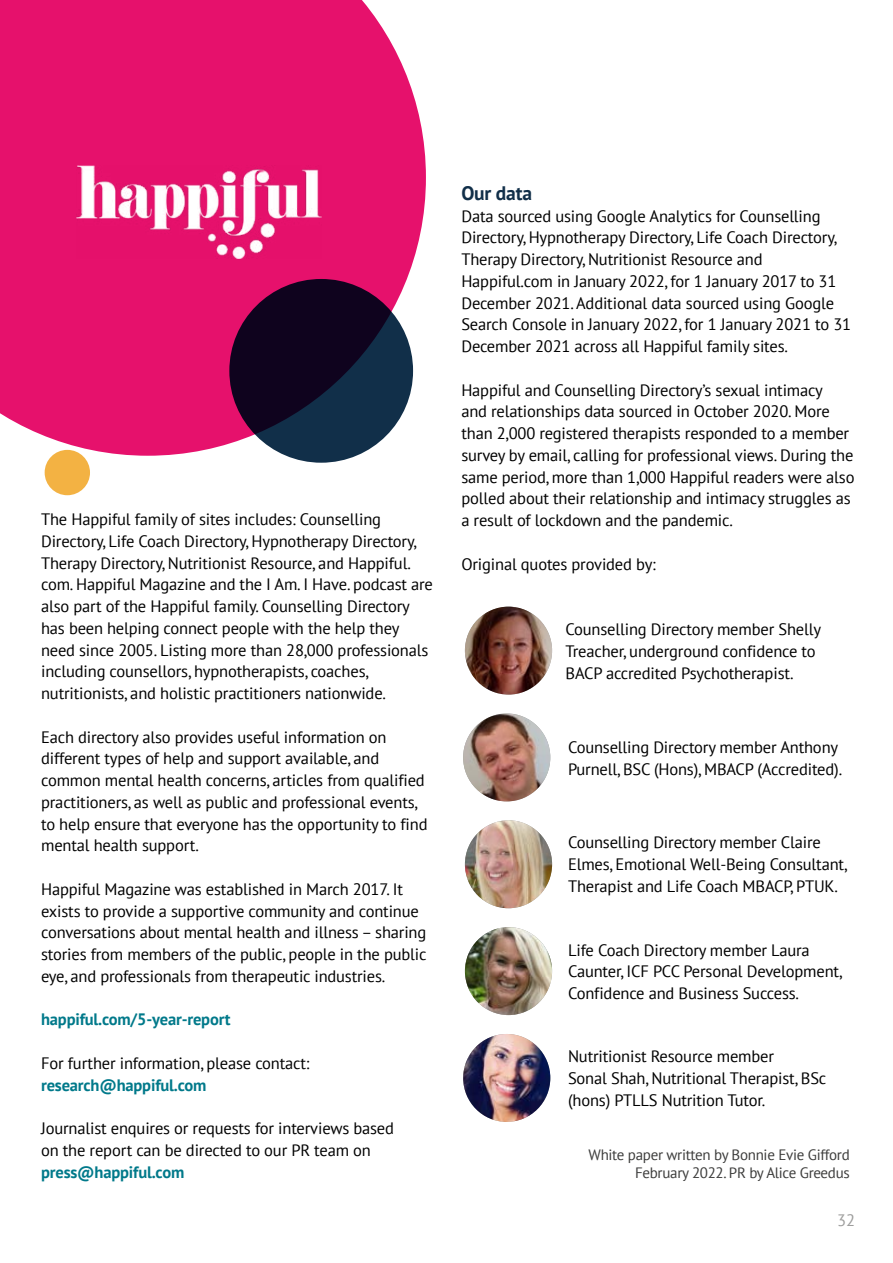
<style>
.page{position:relative;width:893px;height:1263px;background:#fff}
.page>*{position:absolute;margin:0;border:0;box-sizing:border-box;transform-origin:0 0}
.t1{font:700 19.5px "PT Sans";letter-spacing:-.01em;color:#112f49}
.t2{font:16.5px/21.8px "PT Sans";letter-spacing:-.01em;color:#000}
.t3{font:700 16.5px "PT Sans";letter-spacing:-.01em;color:#00798a}
.t4{font:16.5px "PT Sans";color:#9d9d9c}
.t5{font:15px/18px "PT Sans";letter-spacing:-.02em;color:#3c3c3b;text-align:right}
</style>
<div class="page">
<img style="left:465px;top:607px;width:87px;height:87px;border-radius:44px">
<img style="left:463px;top:713px;width:87px;height:88px;border-radius:44px">
<img style="left:465px;top:820px;width:87px;height:88px;border-radius:44px">
<img style="left:465px;top:927px;width:87px;height:88px;border-radius:44px">
<img style="left:463px;top:1034px;width:87px;height:88px;border-radius:44px">
<svg style="left:0;top:0;width:426px;height:456px;background:#e72377"></svg>
<svg style="left:229px;top:279px;width:184px;height:184px;background:#111530"></svg>
<img style="left:76px;top:166px;width:245px;height:93px">
<div style="left:45px;top:450px;width:45px;height:45px;background:#f3b243;border-radius:50%"></div>
<p class="t2" style="left:41px;top:508px;width:393px">The Happiful family of sites includes: Counselling Directory, Life Coach Directory, Hypnotherapy Directory, Therapy Directory, Nutritionist Resource, and Happiful. com. Happiful Magazine and the I Am. I Have. podcast are also part of the Happiful family. Counselling Directory has been helping connect people with the help they need since 2005. Listing more than 28,000 professionals including counsellors, hypnotherapists, coaches, nutritionists, and holistic practitioners nationwide.</p>
<p class="t2" style="left:41px;top:726px;width:388px">Each directory also provides useful information on different types of help and support available, and common mental health concerns, articles from qualified practitioners, as well as public and professional events, to help ensure that everyone has the opportunity to find mental health support.</p>
<p class="t2" style="left:41px;top:878px;width:387px">Happiful Magazine was established in March 2017. It exists to provide a supportive community and continue conversations about mental health and illness – sharing stories from members of the public, people in the public eye, and professionals from therapeutic industries.</p>
<p class="t3" style="left:41px;top:1009px;width:191px">happiful.com/5-year-report</p>
<p class="t2" style="left:41px;top:1052px;width:270px">For further information, please contact:</p>
<p class="t3" style="left:41px;top:1074px;width:167px">research@happiful.com</p>
<p class="t2" style="left:41px;top:1117px;width:354px">Journalist enquires or requests for interviews based on the report can be directed to our PR team on</p>
<p class="t3" style="left:41px;top:1161px;width:145px">press@happiful.com</p>
<p class="t1" style="left:461px;top:180px;width:72px">Our data</p>
<p class="t2" style="left:461px;top:205px;width:391px">Data sourced using Google Analytics for Counselling Directory, Hypnotherapy Directory, Life Coach Directory, Therapy Directory, Nutritionist Resource and Happiful.com in January 2022, for 1 January 2017 to 31<br>December 2021. Additional data sourced using Google Search Console in January 2022, for 1 January 2021 to 31<br>December 2021 across all Happiful family sites.</p>
<p class="t2" style="left:461px;top:379px;width:395px">Happiful and Counselling Directory’s sexual intimacy<br>and relationships data sourced in October 2020. More than 2,000 registered therapists responded to a member survey by email, calling for professional views. During the same period, more than 1,000 Happiful readers were also polled about their relationship and intimacy struggles as a result of lockdown and the pandemic.</p>
<p class="t2" style="left:461px;top:553px;width:196px">Original quotes provided by:</p>
<p class="t2" style="left:566px;top:618px;width:257px">Counselling Directory member Shelly<br>Treacher, underground confidence to<br>BACP accredited Psychotherapist.</p>
<p class="t2" style="left:568px;top:736px;width:276px">Counselling Directory member Anthony<br>Purnell, BSC (Hons), MBACP (Accredited).</p>
<p class="t2" style="left:568px;top:831px;width:281px">Counselling Directory member Claire<br>Elmes, Emotional Well-Being Consultant,<br>Therapist and Life Coach MBACP, PTUK.</p>
<p class="t2" style="left:568px;top:938px;width:276px">Life Coach Directory member Laura<br>Caunter, ICF PCC Personal Development,<br>Confidence and Business Success.</p>
<p class="t2" style="left:568px;top:1045px;width:260px">Nutritionist Resource member<br>Sonal Shah, Nutritional Therapist, BSc (hons) PTLLS Nutrition Tutor.</p>
<p class="t5" style="left:589px;top:1145px;width:263px">White paper written by Bonnie Evie Gifford<br>February 2022. PR by Alice Greedus</p>
<p class="t4" style="left:837px;top:1210px;width:19px">32</p>
</div>
